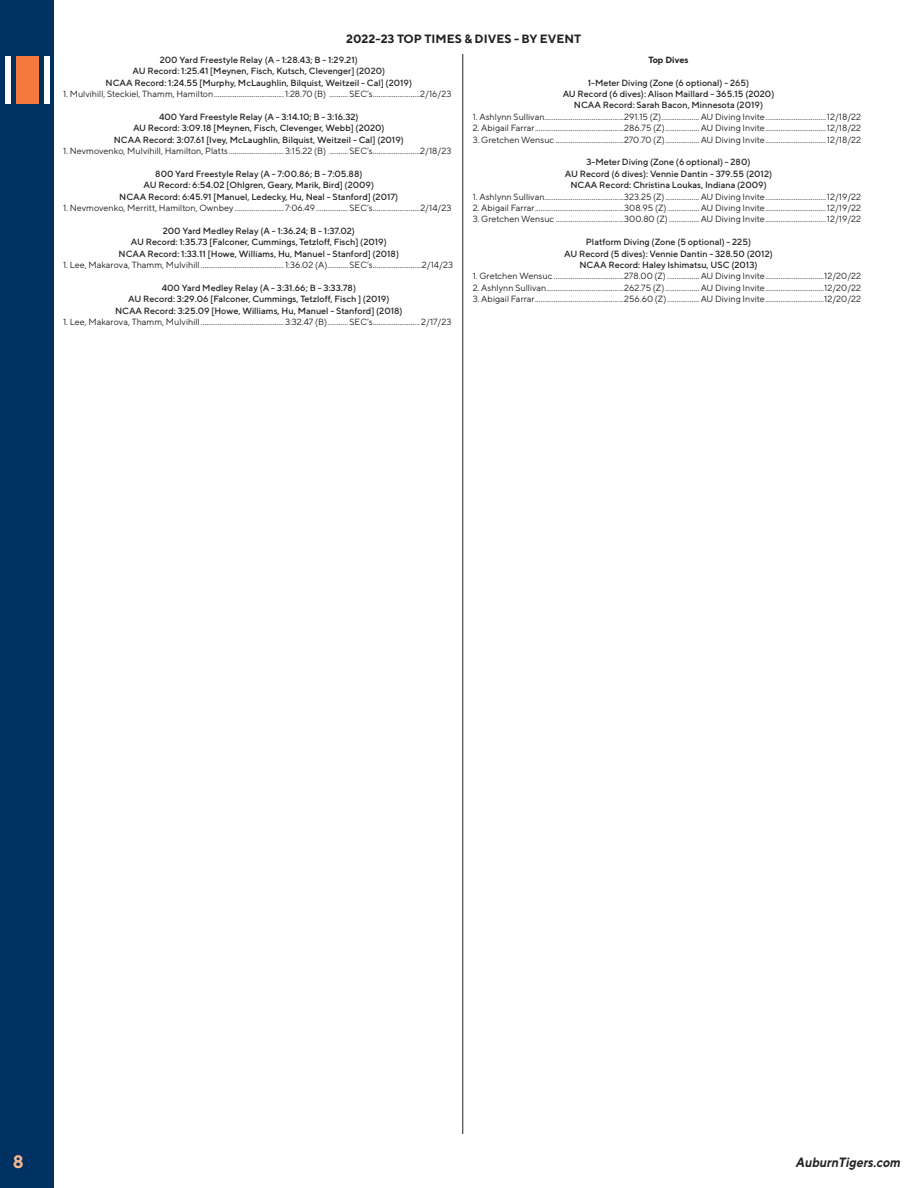
<style>
.page{position:relative;width:918px;height:1188px;background:#fff}
.page>*{position:absolute;margin:0;border:0;box-sizing:border-box;transform-origin:0 0}
.t1{font:700 18px "TT Norms";color:#fab891}
.t2{font:italic 700 13.5px "TT Norms";color:#262324;scale:.9 1}
.t3{font:700 12px "TT Norms";color:#231f20}
.t4{font:9px "TT Norms";color:#231f20}
.t5{font:500 9px "TT Norms";color:#231f20}
.t6{font:700 9px "TT Norms";color:#231f20}
</style>
<div class="page">
<div style="left:0;top:0;width:53px;height:1188px;background:#003163"></div>
<div style="left:5px;top:56px;width:6px;height:48px;background:#fff"></div>
<div style="left:44px;top:56px;width:6px;height:48px;background:#fff"></div>
<div style="left:16px;top:56px;width:23px;height:48px;background:#f4793e"></div>
<hr style="left:463px;top:54px;width:1px;height:1080px;background:#231f20">
<p class="t3" style="left:346px;top:31px;width:237px">2022-23 TOP TIMES &amp; DIVES - BY EVENT</p>
<p class="t5" style="left:160px;top:54px;width:200px">200 Yard Freestyle Relay (A - 1:28.43; B - 1:29.21)</p>
<p class="t5" style="left:133px;top:65px;width:254px">AU Record: 1:25.41 [Meynen, Fisch, Kutsch, Clevenger] (2020)</p>
<p class="t5" style="left:106px;top:77px;width:308px">NCAA Record: 1:24.55 [Murphy, McLaughlin, Bilquist, Weitzeil - Cal] (2019)</p>
<p class="t4" style="left:63px;top:88px;width:390px">1. Mulvihill, Steckiel, Thamm, Hamilton.....................................1:28.70 (B) ..........SEC’s.........................2/16/23</p>
<p class="t5" style="left:159px;top:111px;width:201px">400 Yard Freestyle Relay (A - 3:14.10; B - 3:16.32)</p>
<p class="t5" style="left:133px;top:122px;width:253px">AU Record: 3:09.18 [Meynen, Fisch, Clevenger, Webb] (2020)</p>
<p class="t5" style="left:114px;top:134px;width:292px">NCAA Record: 3:07.61 [Ivey, McLaughlin, Bilquist, Weitzeil - Cal] (2019)</p>
<p class="t4" style="left:63px;top:145px;width:390px">1. Nevmovenko, Mulvihill, Hamilton, Platts .............................3:15.22 (B) ..........SEC’s.........................2/18/23</p>
<p class="t5" style="left:155px;top:168px;width:209px">800 Yard Freestyle Relay (A - 7:00.86; B - 7:05.88)</p>
<p class="t5" style="left:144px;top:179px;width:232px">AU Record: 6:54.02 [Ohlgren, Geary, Marik, Bird] (2009)</p>
<p class="t5" style="left:119px;top:191px;width:281px">NCAA Record: 6:45.91 [Manuel, Ledecky, Hu, Neal - Stanford] (2017)</p>
<p class="t4" style="left:63px;top:202px;width:390px">1. Nevmovenko, Merritt, Hamilton, Ownbey ..........................7:06.49.................SEC’s.........................2/14/23</p>
<p class="t5" style="left:163px;top:225px;width:194px">200 Yard Medley Relay (A - 1:36.24; B - 1:37.02)</p>
<p class="t5" style="left:131px;top:236px;width:258px">AU Record: 1:35.73 [Falconer, Cummings, Tetzloff, Fisch] (2019)</p>
<p class="t5" style="left:119px;top:248px;width:282px">NCAA Record: 1:33.11 [Howe, Williams, Hu, Manuel - Stanford] (2018)</p>
<p class="t4" style="left:63px;top:259px;width:392px">1. Lee, Makarova, Thamm, Mulvihill ............................................1:36.02 (A)...........SEC’s..........................2/14/23</p>
<p class="t5" style="left:162px;top:282px;width:196px">400 Yard Medley Relay (A - 3:31.66; B - 3:33.78)</p>
<p class="t5" style="left:128px;top:293px;width:263px">AU Record: 3:29.06 [Falconer, Cummings, Tetzloff, Fisch ] (2019)</p>
<p class="t5" style="left:115px;top:305px;width:289px">NCAA Record: 3:25.09 [Howe, Williams, Hu, Manuel - Stanford] (2018)</p>
<p class="t4" style="left:63px;top:316px;width:390px">1. Lee, Makarova, Thamm, Mulvihill ............................................3:32.47 (B)...........SEC’s.........................2/17/23</p>
<p class="t6" style="left:648px;top:54px;width:42px">Top Dives</p>
<p class="t5" style="left:588px;top:77px;width:163px">1-Meter Diving (Zone (6 optional)- 265)</p>
<p class="t5" style="left:563px;top:88px;width:213px">AU Record (6 dives): Alison Maillard - 365.15 (2020)</p>
<p class="t5" style="left:574px;top:100px;width:191px">NCAA Record: Sarah Bacon, Minnesota (2019)</p>
<p class="t4" style="left:473px;top:111px;width:390px">1. Ashlynn Sullivan..........................................291.15 (Z)....................AU Diving Invite................................12/18/22</p>
<p class="t4" style="left:473px;top:123px;width:390px">2. Abigail Farrar...............................................286.75 (Z)..................AU Diving Invite................................12/18/22</p>
<p class="t4" style="left:473px;top:134px;width:390px">3. Gretchen Wensuc ....................................270.70 (Z)..................AU Diving Invite................................12/18/22</p>
<p class="t5" style="left:587px;top:157px;width:165px">3-Meter Diving (Zone (6 optional)- 280)</p>
<p class="t5" style="left:565px;top:168px;width:209px">AU Record (6 dives): Vennie Dantin - 379.55 (2012)</p>
<p class="t5" style="left:570px;top:179px;width:198px">NCAA Record: Christina Loukas, Indiana (2009)</p>
<p class="t4" style="left:473px;top:191px;width:390px">1. Ashlynn Sullivan..........................................323.25 (Z)..................AU Diving Invite................................12/19/22</p>
<p class="t4" style="left:473px;top:202px;width:390px">2. Abigail Farrar...............................................308.95 (Z).................AU Diving Invite................................12/19/22</p>
<p class="t4" style="left:473px;top:214px;width:390px">3. Gretchen Wensuc ....................................300.80 (Z)................AU Diving Invite................................12/19/22</p>
<p class="t5" style="left:586px;top:236px;width:167px">Platform Diving (Zone (5 optional)- 225)</p>
<p class="t5" style="left:564px;top:248px;width:210px">AU Record (5 dives): Vennie Dantin - 328.50 (2012)</p>
<p class="t5" style="left:579px;top:259px;width:180px">NCAA Record: Haley Ishimatsu, USC (2013)</p>
<p class="t4" style="left:473px;top:271px;width:390px">1. Gretchen Wensuc .....................................278.00 (Z).................AU Diving Invite...............................12/20/22</p>
<p class="t4" style="left:473px;top:282px;width:390px">2. Ashlynn Sullivan.........................................262.75 (Z)..................AU Diving Invite...............................12/20/22</p>
<p class="t4" style="left:473px;top:294px;width:390px">3. Abigail Farrar...............................................256.60 (Z).................AU Diving Invite...............................12/20/22</p>
<h1 class="t1" style="left:13px;top:1150px;width:12px">8</h1>
<h2 class="t2" style="left:796px;top:1154px;width:121px">AuburnTigers.com</h2>
</div>
